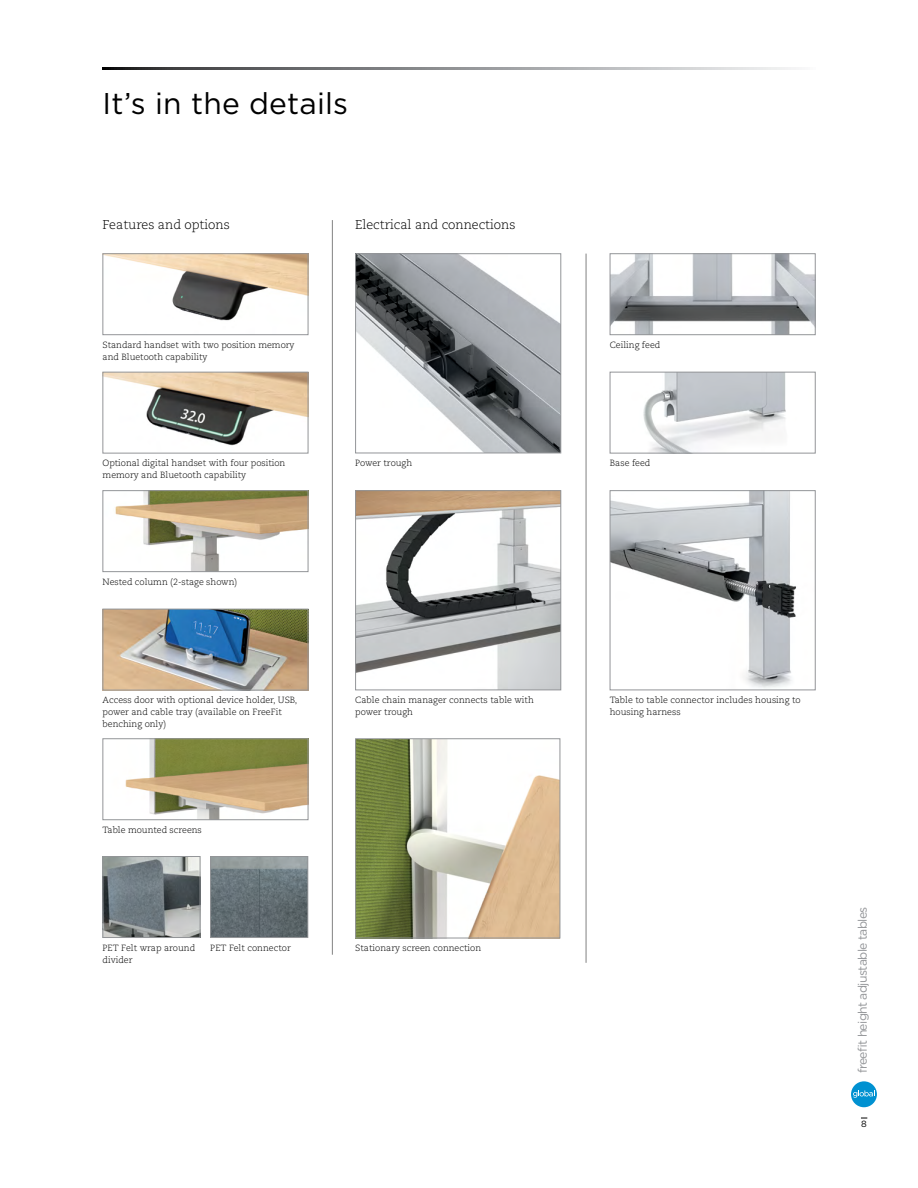
<style>
.page{position:relative;width:918px;height:1188px;background:#fff}
.page>*{position:absolute;margin:0;border:0;box-sizing:border-box;transform-origin:0 0}
.t1{font:30px "Gotham";letter-spacing:.005em;color:#000}
.t2{font:300 12.75px "Caecilia LT Std";letter-spacing:-.005em;color:#000}
.t3{font:12.3px "Gotham";letter-spacing:-.05em;color:#939598}
.t4{font:300 9px/12px "Caecilia LT Std";color:#000}
.t5{font:9px "Gotham";color:#000}
</style>
<div class="page">
<img style="left:612px;top:492px;width:184px;height:196px">
<div style="left:610px;top:490px;width:206px;height:200px;border:1px solid #939598"></div>
<img style="left:357px;top:492px;width:202px;height:196px">
<div style="left:355px;top:490px;width:206px;height:200px;border:1px solid #939598"></div>
<img style="left:357px;top:255px;width:202px;height:196px">
<div style="left:355px;top:253px;width:206px;height:200px;border:1px solid #939598"></div>
<img style="left:357px;top:740px;width:201px;height:196px">
<div style="left:355px;top:738px;width:205px;height:200px;border:1px solid #939598"></div>
<img style="left:612px;top:255px;width:202px;height:78px">
<div style="left:610px;top:253px;width:206px;height:82px;border:1px solid #939598"></div>
<img style="left:643px;top:374px;width:143px;height:77px">
<div style="left:610px;top:372px;width:206px;height:81px;border:1px solid #939598"></div>
<img style="left:105px;top:611px;width:201px;height:77px">
<div style="left:103px;top:609px;width:205px;height:81px;border:1px solid #939598"></div>
<img style="left:115px;top:492px;width:191px;height:78px">
<div style="left:103px;top:490px;width:205px;height:82px;border:1px solid #939598"></div>
<img style="left:125px;top:740px;width:181px;height:78px">
<div style="left:103px;top:738px;width:205px;height:82px;border:1px solid #939598"></div>
<img style="left:105px;top:255px;width:201px;height:66px">
<div style="left:103px;top:253px;width:205px;height:82px;border:1px solid #939598"></div>
<img style="left:105px;top:374px;width:201px;height:72px">
<div style="left:103px;top:372px;width:205px;height:81px;border:1px solid #939598"></div>
<img style="left:105px;top:858px;width:93px;height:78px">
<div style="left:103px;top:856px;width:97px;height:82px;border:1px solid #939598"></div>
<img style="left:212px;top:858px;width:94px;height:78px">
<div style="left:210px;top:856px;width:98px;height:82px;border:1px solid #939598"></div>
<div style="left:851px;top:1081px;width:26px;height:26px;background:#0091d1;border-radius:50%"></div>
<svg style="left:853px;top:1090px;width:22px;height:8px"></svg>
<svg style="left:103px;top:68px;width:693px;height:1px"></svg>
<hr style="left:586px;top:254px;width:1px;height:709px;background:#000">
<hr style="left:332px;top:220px;width:1px;height:735px;background:#000">
<h1 class="t1" style="left:103px;top:84px;width:247px">It’s in the details</h1>
<h2 class="t2" style="left:103px;top:218px;width:129px">Features and options</h2>
<h2 class="t2" style="left:355px;top:218px;width:162px">Electrical and connections</h2>
<p class="t4" style="left:103px;top:339px;width:193px">Standard handset with two position memory and Bluetooth capability</p>
<p class="t4" style="left:103px;top:457px;width:184px">Optional digital handset with four position memory and Bluetooth capability</p>
<p class="t4" style="left:103px;top:576px;width:136px">Nested column (2-stage shown)</p>
<p class="t4" style="left:103px;top:694px;width:196px">Access door with optional device holder, USB, power and cable tray (available on FreeFit benching only)</p>
<p class="t4" style="left:103px;top:825px;width:101px">Table mounted screens</p>
<p class="t4" style="left:103px;top:942px;width:94px">PET Felt wrap around divider</p>
<p class="t4" style="left:210px;top:942px;width:82px">PET Felt connector</p>
<p class="t4" style="left:355px;top:457px;width:58px">Power trough</p>
<p class="t4" style="left:355px;top:694px;width:180px">Cable chain manager connects table with power trough</p>
<p class="t4" style="left:355px;top:942px;width:127px">Stationary screen connection</p>
<p class="t4" style="left:610px;top:339px;width:52px">Ceiling feed</p>
<p class="t4" style="left:610px;top:457px;width:42px">Base feed</p>
<p class="t4" style="left:610px;top:694px;width:192px">Table to table connector includes housing to housing harness</p>
<h3 class="t3" style="left:854px;top:1073px;width:168px;rotate:-90deg">freefit height adjustable tables</h3>
<p class="t5" style="left:861px;top:1119px;width:7px">8</p>
</div>
